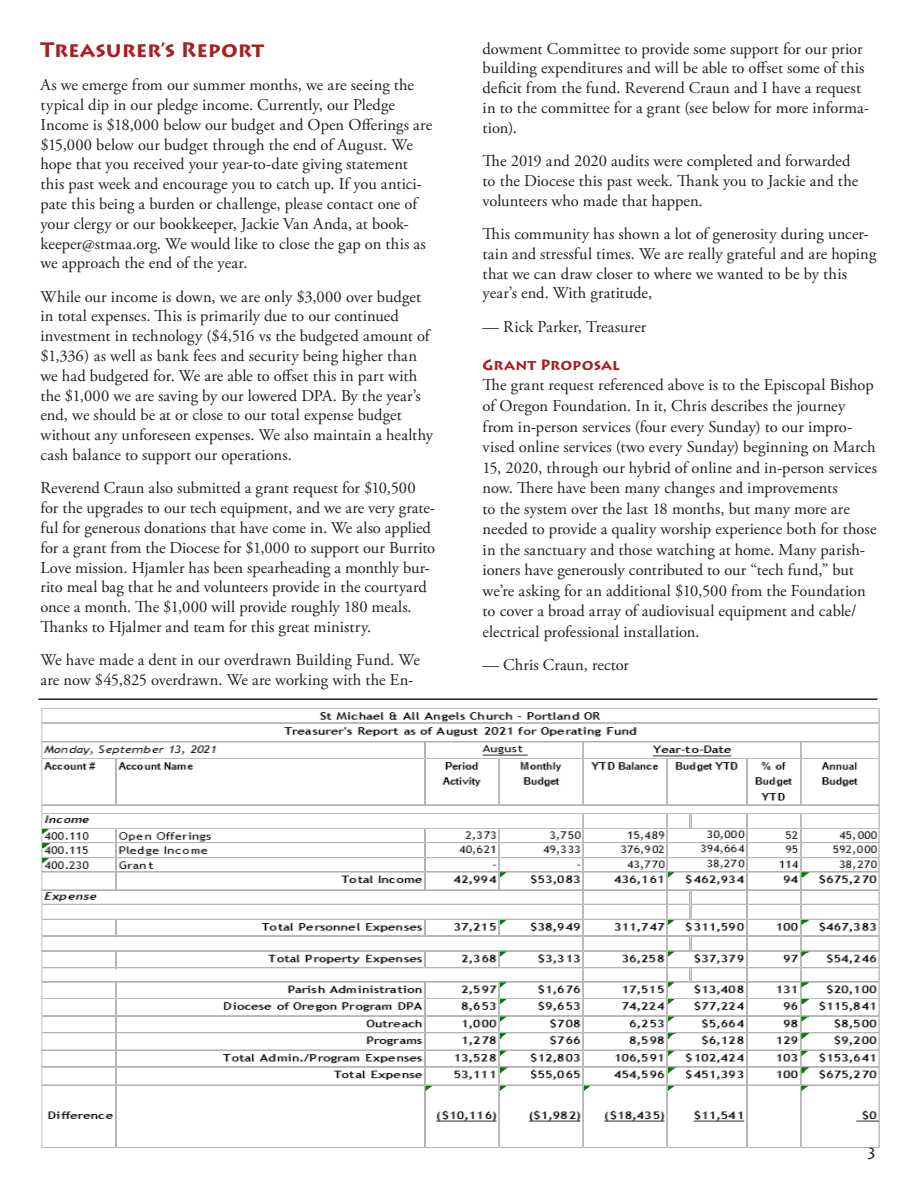
<style>
.page{position:relative;width:918px;height:1188px;background:#fff}
.page>*{position:absolute;margin:0;border:0;box-sizing:border-box;transform-origin:0 0}
.messenger_column_hea{font:700 21px "Lithos Pro";color:#aa1e21}
.messenger_text{font:16.5px/19.8px "Adobe Garamond Pro";color:#231f20}
.t1{font:16.5px "Lithos Pro";color:#231f20}
.messenger_text_head{font:700 15px "Lithos Pro";color:#aa1e21}
</style>
<div class="page">
<hr style="left:38px;top:698px;width:839px;height:2px;background:#231f20">
<img style="left:41px;top:709px;width:839px;height:439px">
<p class="messenger_column_hea" style="left:40px;top:37px;width:225px">Treasurer’s Report</p>
<p class="messenger_text" style="left:40px;top:76px;width:393px">As we emerge from our summer months, we are seeing the typical dip in our pledge income. Currently, our Pledge Income is $18,000 below our budget and Open Offerings are $15,000 below our budget through the end of August. We hope that you received your year-to-date giving statement this past week and encourage you to catch up. If you antici&shy;pate this being a burden or challenge, please contact one of your clergy or our bookkeeper, Jackie Van Anda, at book&shy;keeper@stmaa.org. We would like to close the gap on this as we approach the end of the year.</p>
<p class="messenger_text" style="left:40px;top:287px;width:394px">While our income is down, we are only $3,000 over budget in total expenses. This is primarily due to our continued investment in technology ($4,516 vs the budgeted amount of $1,336) as well as bank fees and security being higher than we had budgeted for. We are able to offset this in part with the $1,000 we are saving by our lowered DPA. By the year’s end, we should be at or close to our total expense budget without any unforeseen expenses. We also maintain a healthy cash balance to support our operations.</p>
<p class="messenger_text" style="left:40px;top:479px;width:396px">Reverend Craun also submitted a grant request for $10,500 for the upgrades to our tech equipment, and we are very grate&shy;ful for generous donations that have come in. We also applied for a grant from the Diocese for $1,000 to support our Burrito Love mission. Hjamler has been spearheading a monthly bur&shy;rito meal bag that he and volunteers provide in the courtyard once a month. The $1,000 will provide roughly 180 meals.<br>Thanks to Hjalmer and team for this great ministry.</p>
<p class="messenger_text" style="left:40px;top:651px;width:381px">We have made a dent in our overdrawn Building Fund. We are now $45,825 overdrawn. We are working with the En-</p>
<p class="messenger_text" style="left:483px;top:39px;width:388px">dowment Committee to provide some support for our prior building expenditures and will be able to offset some of this deficit from the fund. Reverend Craun and I have a request in to the committee for a grant (see below for more informa&shy;tion).</p>
<p class="messenger_text" style="left:483px;top:151px;width:377px">The 2019 and 2020 audits were completed and forwarded to the Diocese this past week. Thank you to Jackie and the volunteers who made that happen.</p>
<p class="messenger_text" style="left:483px;top:224px;width:395px">This community has shown a lot of generosity during uncer&shy;tain and stressful times. We are really grateful and are hoping that we can draw closer to where we wanted to be by this year’s end. With gratitude,</p>
<p class="messenger_text" style="left:483px;top:317px;width:165px">— Rick Parker, Treasurer</p>
<p class="messenger_text_head" style="left:483px;top:356px;width:139px">Grant Proposal</p>
<p class="messenger_text" style="left:483px;top:376px;width:396px;line-height:20.5px">The grant request referenced above is to the Episcopal Bishop of Oregon Foundation. In it, Chris describes the journey from in-person services (four every Sunday) to our impro&shy;vised online services (two every Sunday) beginning on March 15, 2020, through our hybrid of online and in-person services now. There have been many changes and improvements<br>to the system over the last 18 months, but many more are needed to provide a quality worship experience both for those in the sanctuary and those watching at home. Many parish&shy;ioners have generously contributed to our “tech fund,” but we’re asking for an additional $10,500 from the Foundation to cover a broad array of audiovisual equipment and cable/ electrical professional installation.</p>
<p class="messenger_text" style="left:483px;top:656px;width:148px">— Chris Craun, rector</p>
<p class="t1" style="left:866px;top:1144px;width:13px">3</p>
</div>
